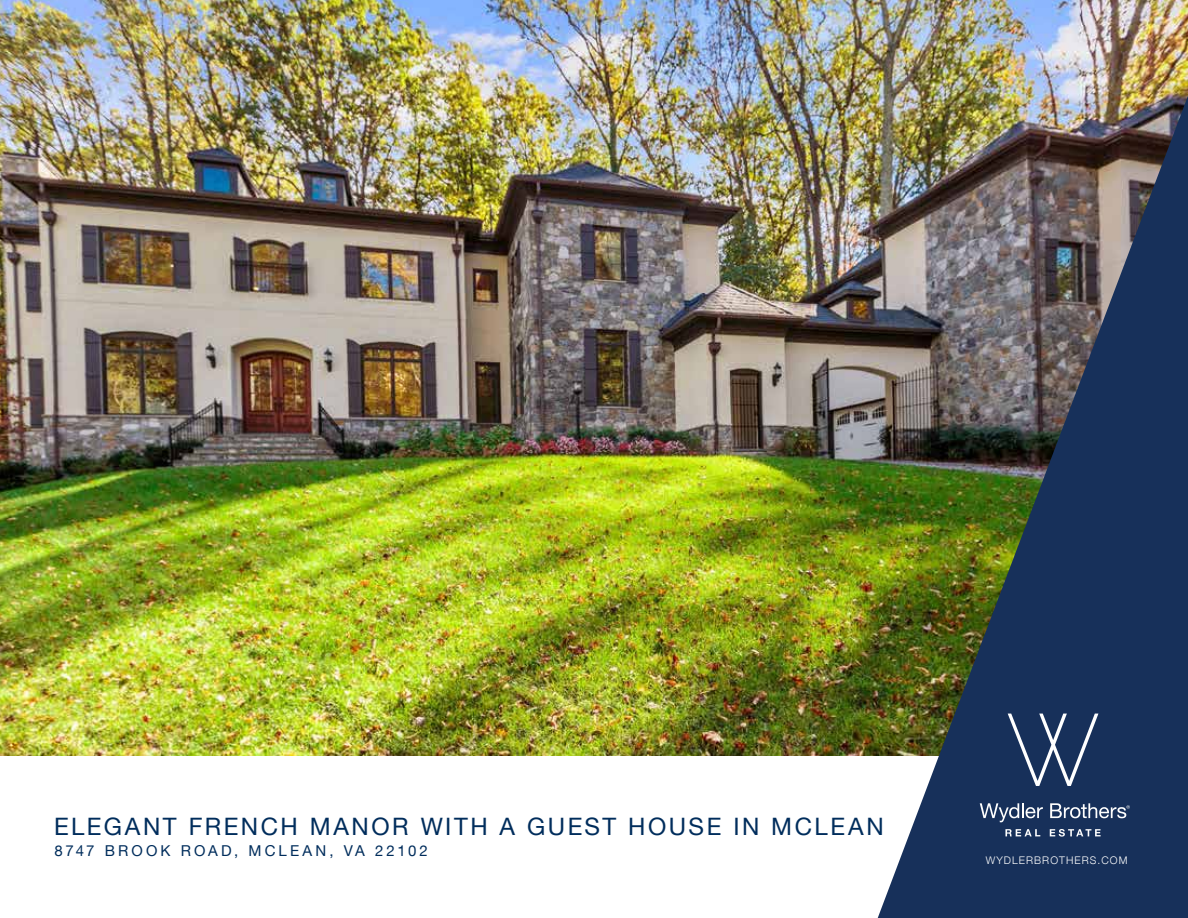
<style>
.page{position:relative;width:1188px;height:918px;background:#fff}
.page>*{position:absolute;margin:0;border:0;box-sizing:border-box;transform-origin:0 0}
.t1{font:24px "Helvetica Neue";letter-spacing:.105em;color:#002d5c}
.t2{font:15px "Helvetica Neue";letter-spacing:.205em;color:#002d5c}
.t3{font:300 10.5px "Helvetica Neue";letter-spacing:.1em;color:#fff}
</style>
<div class="page">
<img style="left:0;top:0;width:1188px;height:756px">
<img style="left:878px;top:96px;width:310px;height:822px">
<svg style="left:1008px;top:714px;width:90px;height:72px;background:#3a4f73"></svg>
<svg style="left:980px;top:803px;width:63px;height:19px"></svg>
<svg style="left:1005px;top:829px;width:35px;height:7px"></svg>
<svg style="left:1050px;top:829px;width:51px;height:8px"></svg>
<svg style="left:1050px;top:803px;width:80px;height:15px"></svg>
<p class="t1" style="left:54px;top:816px;width:831px">ELEGANT FRENCH MANOR WITH A GUEST HOUSE IN MCLEAN</p>
<p class="t2" style="left:55px;top:844px;width:375px">8747 BROOK ROAD, MCLEAN, VA 22102</p>
<p class="t3" style="left:986px;top:856px;width:143px">WYDLERBROTHERS.COM</p>
</div>
